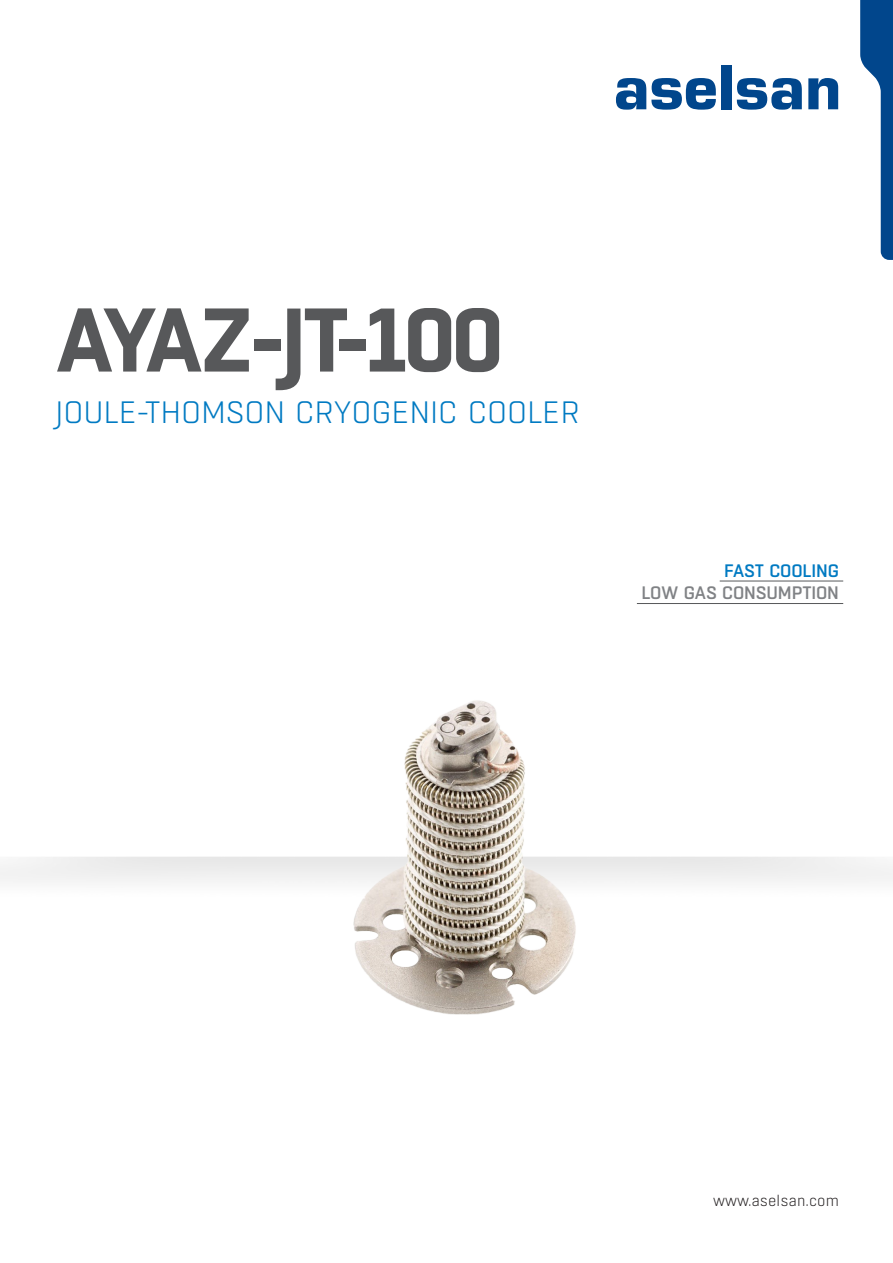
<style>
.page{position:relative;width:893px;height:1263px;background:#fff}
.page>*{position:absolute;margin:0;border:0;box-sizing:border-box;transform-origin:0 0}
.t1{font:700 90px "Boxed";letter-spacing:-.04em;color:#57585a}
.t2{font:300 30.9px "Boxed";letter-spacing:-.005em;color:#007ac2}
.t3{font:500 18px "Boxed";letter-spacing:-.01em;color:#808285}
.t4{font:500 18px "Boxed";letter-spacing:-.01em;color:#007ac2}
.t5{font:300 15px "Boxed";color:#231f20}
</style>
<div class="page">
<svg style="left:616px;top:78px;width:100px;height:32px"></svg>
<div style="left:721px;top:65px;width:10px;height:44px;background:#01468c"></div>
<svg style="left:737px;top:78px;width:65px;height:32px"></svg>
<svg style="left:808px;top:78px;width:30px;height:31px"></svg>
<svg style="left:860px;top:0;width:33px;height:260px"></svg>
<img style="left:306px;top:700px;width:320px;height:315px">
<hr style="left:720px;top:581px;width:123px;height:1px;background:#57585a">
<hr style="left:637px;top:603px;width:206px;height:1px;background:#57585a">
<p class="t1" style="left:55px;top:280px;width:450px">AYAZ-JT-100</p>
<p class="t2" style="left:55px;top:393px;width:527px">JOULE-THOMSON CRYOGENIC COOLER</p>
<p class="t4" style="left:724px;top:559px;width:116px">FAST COOLING</p>
<p class="t3" style="left:641px;top:582px;width:199px">LOW GAS CONSUMPTION</p>
<p class="t5" style="left:713px;top:1191px;width:127px">www.aselsan.com</p>
</div>
